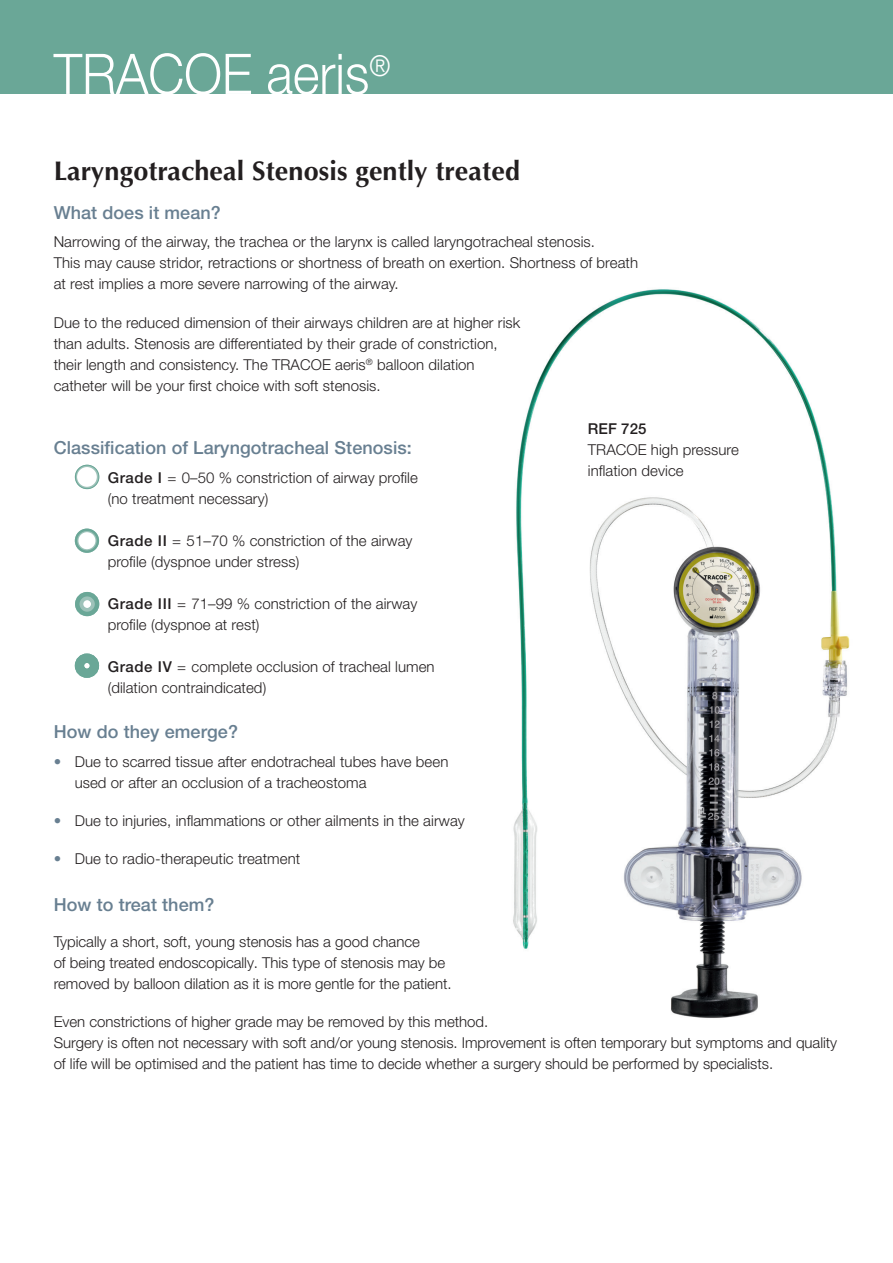
<style>
.page{position:relative;width:893px;height:1263px;background:#fff}
.page>*{position:absolute;margin:0;border:0;box-sizing:border-box;transform-origin:0 0}
.t1{font:300 56.1px "Helvetica Neue LT Pro";color:#fff;scale:.91 1}
.t2{font:700 27px "Optima LT Std";letter-spacing:.005em;color:#231f20}
.t3{font:500 18px "Helvetica Neue LT Pro";letter-spacing:.005em;color:#687f91}
.t4{font:300 15px/21px "Helvetica Neue LT Std";letter-spacing:.005em;color:#231f20}
.t5{font:300 15px/21px "Helvetica Neue LT Pro";color:#231f20}
.t6{font:500 15px "Helvetica Neue LT Pro";letter-spacing:.005em;color:#231f20}
.s1{font-family:"Helvetica Neue LT Pro";font-weight:500}
.s2{font-family:"Helvetica Neue LT Pro";font-weight:500;color:#687f91}
</style>
<div class="page">
<img style="left:513px;top:289px;width:337px;height:729px">
<div style="left:0;top:0;width:893px;height:94px;background:#6aa797"></div>
<div style="left:75px;top:654px;width:24px;height:24px;border:9px solid #6aa797;border-radius:50%"></div>
<div style="left:75px;top:653px;width:24px;height:25px;border:8px solid #6aa797;border-radius:50%"></div>
<div style="left:75px;top:592px;width:24px;height:24px;border:8px solid #9dc2b9;border-radius:50%"></div>
<div style="left:75px;top:592px;width:24px;height:24px;border:4px solid #6aa797;border-radius:50%"></div>
<div style="left:75px;top:465px;width:24px;height:24px;border:2px solid #9dc2b9;border-radius:50%"></div>
<div style="left:75px;top:465px;width:24px;height:24px;border:1px solid #6aa797;border-radius:50%"></div>
<div style="left:75px;top:529px;width:24px;height:24px;border:4px solid #9dc2b9;border-radius:50%"></div>
<div style="left:75px;top:529px;width:24px;height:24px;border:2px solid #6aa797;border-radius:50%"></div>
<h1 class="t1" style="left:54px;top:40px;width:371px">TRACOE aeris<sup>®</sup></h1>
<h2 class="t2" style="left:54px;top:155px;width:468px">Laryngotracheal Stenosis gently treated</h2>
<p class="t3" style="left:54px;top:202px;width:169px">What does it mean?</p>
<p class="t4" style="left:54px;top:231px;width:586px">Narrowing of the airway, the trachea or the larynx is called laryngotracheal stenosis.<br>This may cause stridor, retractions or shortness of breath on exertion. Shortness of breath at rest implies a more severe narrowing of the airway.</p>
<p class="t4" style="left:54px;top:311px;width:468px">Due to the reduced dimension of their airways children are at higher risk than adults. Stenosis are differentiated by their grade of constriction, their length and consistency. The TRACOE aeris<sup>®</sup> balloon dilation catheter will be your first choice with soft stenosis.</p>
<p class="t6" style="left:588px;top:419px;width:60px">REF 725</p>
<p class="t5" style="left:588px;top:439px;width:152px">TRACOE high pressure inflation device</p>
<p class="t3" style="left:54px;top:437px;width:360px">Classification of Laryngotracheal Stenosis:</p>
<p class="t4" style="left:108px;top:466px;width:312px"><span class="s1">Grade I</span> = 0–50 % constriction of airway profile (no treatment necessary)</p>
<p class="t4" style="left:108px;top:529px;width:306px"><span class="s1">Grade II</span> = 51–70 % constriction of the airway profile (dyspnoe under stress)</p>
<p class="t4" style="left:108px;top:592px;width:311px"><span class="s1">Grade III</span> = 71–99 % constriction of the airway profile (dyspnoe at rest)</p>
<p class="t4" style="left:108px;top:655px;width:328px"><span class="s1">Grade IV</span> = complete occlusion of tracheal lumen (dilation contraindicated)</p>
<p class="t3" style="left:54px;top:721px;width:186px">How do they emerge?</p>
<p class="t4" style="left:75px;top:750px;width:375px;text-indent:-21px"><span class="s2">•</span> Due to scarred tissue after endotracheal tubes have been used or after an occlusion of a tracheostoma</p>
<p class="t4" style="left:54px;top:809px;width:413px"><span class="s2">•</span> Due to injuries, inflammations or other ailments in the airway</p>
<p class="t4" style="left:54px;top:847px;width:248px"><span class="s2">•</span> Due to radio-therapeutic treatment</p>
<p class="t3" style="left:54px;top:893px;width:162px">How to treat them?</p>
<p class="t5" style="left:54px;top:930px;width:399px">Typically a short, soft, young stenosis has a good chance<br>of being treated endoscopically. This type of stenosis may be removed by balloon dilation as it is more gentle for the patient.</p>
<p class="t5" style="left:54px;top:1010px;width:785px">Even constrictions of higher grade may be removed by this method.<br>Surgery is often not necessary with soft and/or young stenosis. Improvement is often temporary but symptoms and quality of life will be optimised and the patient has time to decide whether a surgery should be performed by specialists.</p>
</div>
